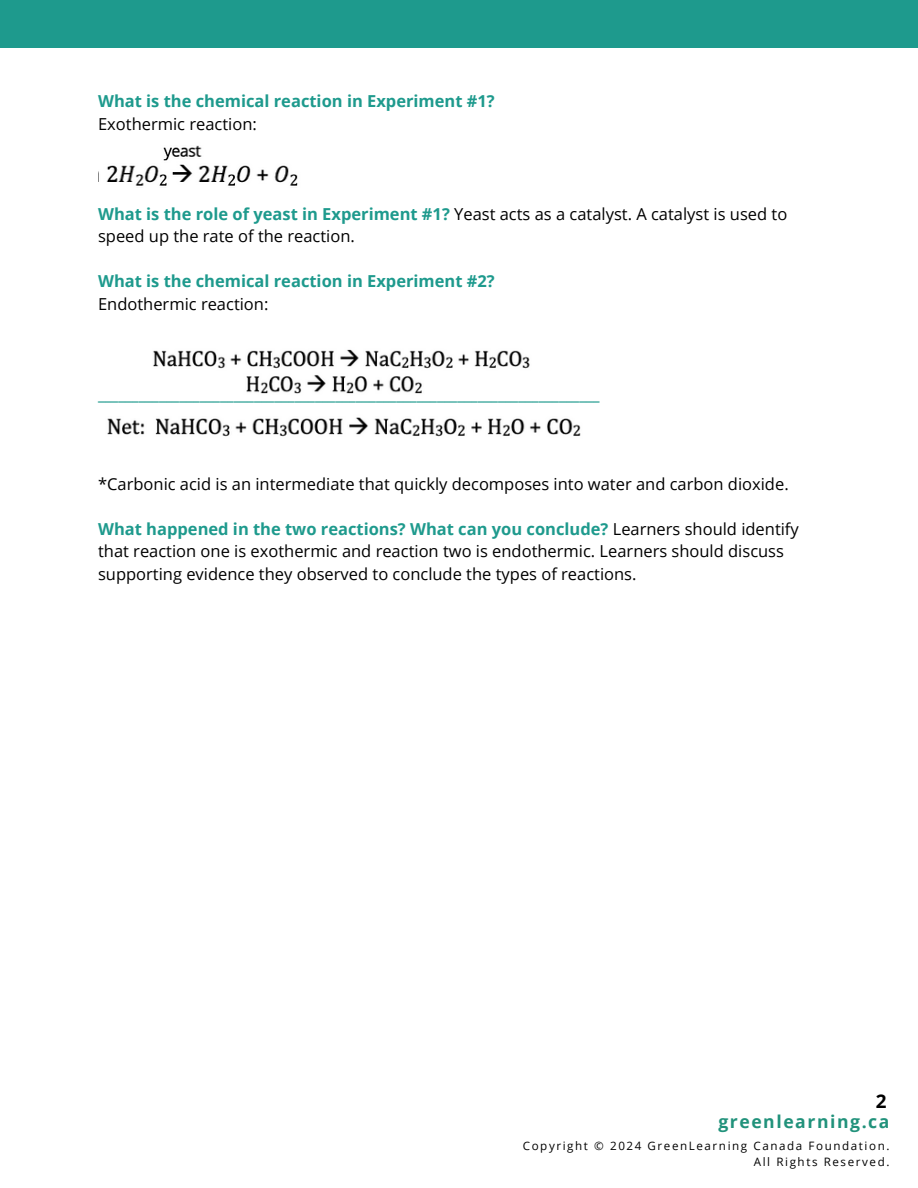
<style>
.page{position:relative;width:918px;height:1188px;background:#fff}
.page>*{position:absolute;margin:0;border:0;box-sizing:border-box;transform-origin:0 0}
.t1{font:700 18.9px "Open Sans";color:#000}
.t2{font:700 17.55px "Open Sans";letter-spacing:.09em;color:#21927b}
.t3{font:16.5px/22.5px "Open Sans";color:#000}
.t4{font:700 16.5px/22.5px "Open Sans";color:#1e9a8d}
.t5{font:11.55px "Open Sans";letter-spacing:.14em;color:#000}
.s1{font-weight:400;color:#000}
.s2{font-weight:700;color:#1e9a8d}
</style>
<div class="page">
<div style="left:0;top:0;width:918px;height:47px;background:#1e9a8d"></div>
<img style="left:153px;top:349px;width:377px;height:45px">
<img style="left:107px;top:417px;width:474px;height:20px">
<img style="left:98px;top:145px;width:200px;height:41px">
<h2 class="t4" style="left:98px;top:89px;width:398px">What is the chemical reaction in Experiment #1?<br><span class="s1">Exothermic reaction:</span></h2>
<h2 class="t3" style="left:98px;top:202px;width:691px"><span class="s2">What is the role of yeast in Experiment #1?</span> Yeast acts as a catalyst. A catalyst is used to speed up the rate of the reaction.</h2>
<h2 class="t4" style="left:98px;top:269px;width:398px">What is the chemical reaction in Experiment #2?<br><span class="s1">Endothermic reaction:</span></h2>
<h1 class="t4" style="left:98px;top:382px;width:503px">__________________________________________________________________________</h1>
<h2 class="t3" style="left:98px;top:472px;width:692px">*Carbonic acid is an intermediate that quickly decomposes into water and carbon dioxide.</h2>
<h2 class="t3" style="left:98px;top:517px;width:702px"><span class="s2">What happened in the two reactions? What can you conclude?</span> Learners should identify that reaction one is exothermic and reaction two is endothermic. Learners should discuss supporting evidence they observed to conclude the types of reactions.</h2>
<p class="t1" style="left:876px;top:1087px;width:12px">2</p>
<h1 class="t5" style="left:523px;top:1138px;width:368px">Copyright © 2024 GreenLearning Canada Foundation.</h1>
<p class="t5" style="left:754px;top:1153px;width:137px">All Rights Reserved.</p>
<p class="t2" style="left:718px;top:1110px;width:173px">greenlearning.ca</p>
</div>
